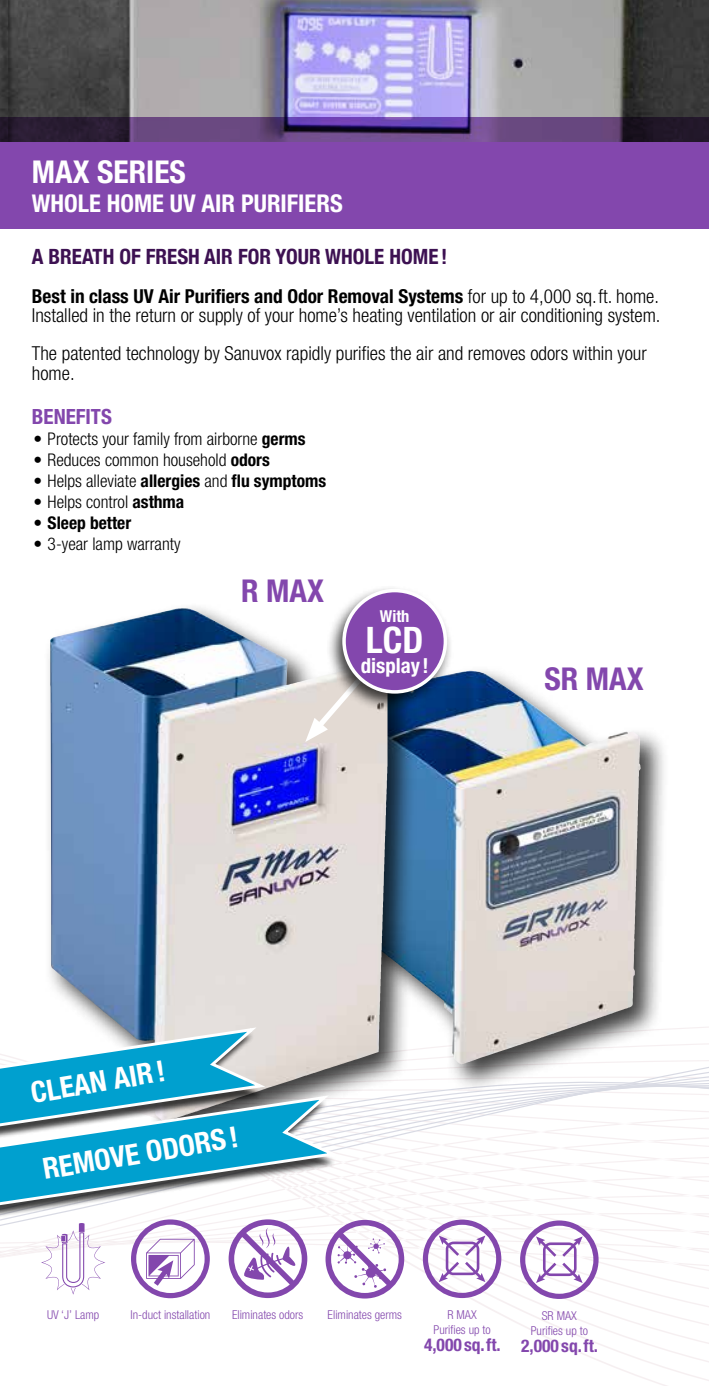
<style>
.page{position:relative;width:709px;height:1386px;background:#fff}
.page>*{position:absolute;margin:0;border:0;box-sizing:border-box;transform-origin:0 0}
.t1{font:700 condensed 36.57px "Helvetica Neue";color:#fff}
.t2{font:700 condensed 31.5px "Helvetica Neue";color:#8347ad}
.t3{font:700 condensed 31.5px "Helvetica Neue";color:#fff}
.t4{font:700 condensed 29.22px "Helvetica Neue";color:#fff}
.t5{font:700 condensed 24.5px "Helvetica Neue";color:#fff}
.t6{font:700 condensed 21px "Helvetica Neue";color:#3d1152}
.t7{font:700 condensed 21px "Helvetica Neue";color:#8347ad}
.t8{font:700 condensed 20.82px "Helvetica Neue";color:#fff}
.t9{font:300 condensed 19.25px/19.2px "Helvetica Neue";color:#000}
.t10{font:300 condensed 17.5px "Helvetica Neue";color:#000}
.t11{font:700 condensed 17.5px "Helvetica Neue";color:#000}
.t12{font:700 condensed 17.5px "Helvetica Neue";color:#8347ad}
.t13{font:700 condensed 16.45px "Helvetica Neue";color:#fff}
.t14{font:300 condensed 12.25px/14.7px "Helvetica Neue";color:#8347ad;text-align:center}
.s1{font-weight:700}
.s2{font-weight:300}
</style>
<div class="page">
<img style="left:0;top:0;width:709px;height:117px">
<div style="left:0;top:142px;width:709px;height:86px;background:#8347ad"></div>
<svg style="left:0;top:117px;width:709px;height:25px;background:#4e3566"></svg>
<div style="left:342px;top:665px;width:328px;height:428px;background:#000;opacity:.75"></div>
<img style="left:417px;top:671px;width:51px;height:101px">
<div style="left:44px;top:602px;width:373px;height:549px;background:#000;opacity:.75"></div>
<img style="left:50px;top:608px;width:131px;height:417px">
<svg style="left:0;top:1025px;width:709px;height:274px"></svg>
<svg style="left:0;top:1094px;width:343px;height:127px"></svg>
<svg style="left:305px;top:644px;width:86px;height:98px"></svg>
<div style="left:326px;top:584px;width:128px;height:128px;background:#000;opacity:.75"></div>
<div style="left:344px;top:591px;width:101px;height:101px;background:#8347ad;border-radius:50%"></div>
<div style="left:342px;top:589px;width:105px;height:105px;border:4px solid #fff;border-radius:50%"></div>
<h2 class="t3" style="left:32px;top:152px;width:155px">MAX SERIES</h2>
<p class="t5" style="left:32px;top:188px;width:312px">WHOLE HOME UV AIR PURIFIERS</p>
<p class="t6" style="left:32px;top:239px;width:417px">A BREATH OF FRESH AIR FOR YOUR WHOLE HOME !</p>
<p class="t9" style="left:32px;top:286px;width:630px"><span class="s1">Best in class UV Air Purifiers and Odor Removal Systems</span> for up to 4,000 sq.ft. home.<br>Installed in the return or supply of your home’s heating ventilation or air conditioning system.</p>
<p class="t9" style="left:32px;top:344px;width:616px">The patented technology by Sanuvox rapidly purifies the air and removes odors within your home.</p>
<p class="t7" style="left:32px;top:404px;width:82px">BENEFITS</p>
<p class="t10" style="left:34px;top:429px;width:273px">• Protects your family from airborne <span class="s1">germs</span></p>
<p class="t10" style="left:34px;top:450px;width:238px">• Reduces common household <span class="s1">odors</span></p>
<p class="t11" style="left:34px;top:470px;width:294px"><span class="s2">• Helps alleviate</span> allergies <span class="s2">and</span> flu symptoms</p>
<p class="t10" style="left:34px;top:492px;width:152px">• Helps control <span class="s1">asthma</span></p>
<p class="t11" style="left:34px;top:512px;width:99px"><span class="s2">•</span> Sleep better</p>
<p class="t10" style="left:34px;top:534px;width:148px">• 3-year lamp warranty</p>
<h2 class="t2" style="left:241px;top:571px;width:84px">R MAX</h2>
<p class="t13" style="left:380px;top:606px;width:31px">With</p>
<h1 class="t1" style="left:366px;top:618px;width:59px">LCD</h1>
<p class="t8" style="left:361px;top:653px;width:69px">display !</p>
<h2 class="t2" style="left:544px;top:660px;width:101px">SR MAX</h2>
<h3 class="t4" style="left:28px;top:1076px;width:137px;rotate:-10deg">CLEAN AIR!</h3>
<h3 class="t4" style="left:40px;top:1153px;width:199px;rotate:-10deg">REMOVE ODORS!</h3>
<p class="t14" style="left:47px;top:1307px;width:54px">UV ‘J’ Lamp</p>
<p class="t14" style="left:130px;top:1307px;width:81px">In-duct installation</p>
<p class="t14" style="left:232px;top:1307px;width:73px">Eliminates odors</p>
<p class="t14" style="left:328px;top:1307px;width:76px">Eliminates germs</p>
<p class="t14" style="left:433px;top:1307px;width:59px">R MAX<br>Purifies up to</p>
<p class="t12" style="left:424px;top:1335px;width:78px">4,000 sq.ft.</p>
<p class="t14" style="left:531px;top:1308px;width:59px">SR MAX<br>Purifies up to</p>
<p class="t12" style="left:521px;top:1335px;width:78px">2,000 sq.ft.</p>
</div>
